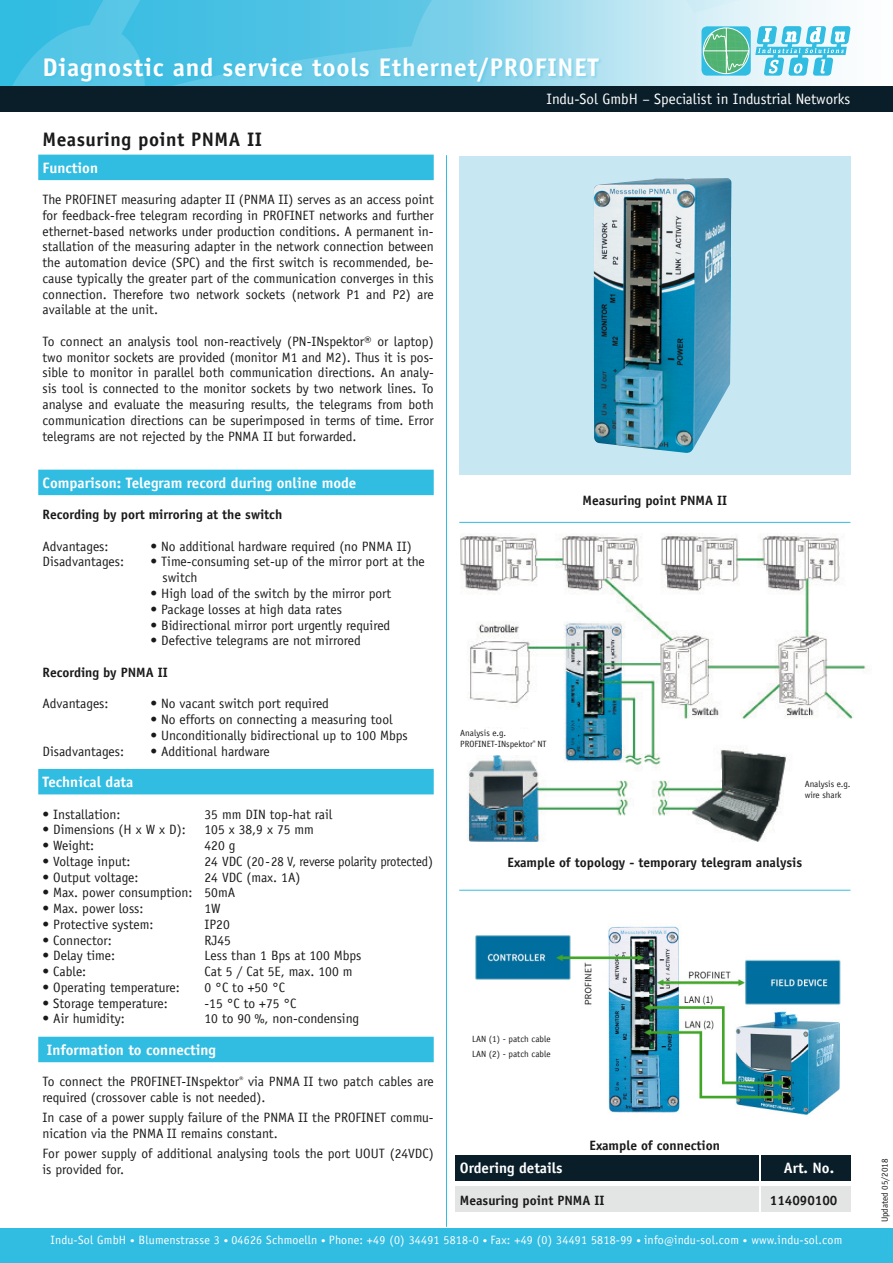
<style>
.page{position:relative;width:893px;height:1263px;background:#fff}
.page>*{position:absolute;margin:0;border:0;box-sizing:border-box;transform-origin:0 0}
.t1{font:700 25.5px "Officina Sans";letter-spacing:.03em;color:#fff}
.t2{font:700 19.5px "Officina Sans";letter-spacing:.025em;color:#1a1a1a}
.t3{font:700 15px "Officina Sans";color:#fff}
.t4{font:15px "Officina Sans";color:#fff}
.t5{font:13.5px/15.8px "Officina Sans";color:#1a1a1a}
.t6{font:700 13.5px "Officina Sans";color:#1a1a1a}
.t7{font:12px "Officina Sans";letter-spacing:.02em;color:#fff}
.t8{font:9px/10.8px "Officina Sans";color:#1a1a1a}
.s1{font-size:9px}
.s2{font-size:10.5px}
</style>
<div class="page">
<hr style="left:459px;top:522px;width:391px;height:1px;background:#31bce2">
<div style="left:459px;top:156px;width:391px;height:319px;background:#c7e8f2"></div>
<div style="left:455px;top:1155px;width:303px;height:26px;background:#0a1e29"></div>
<div style="left:761px;top:1155px;width:89px;height:26px;background:#0a1e29"></div>
<div style="left:455px;top:1186px;width:303px;height:26px;background:#e3e5e4"></div>
<div style="left:761px;top:1186px;width:89px;height:26px;background:#e3e5e4"></div>
<img style="left:593px;top:178px;width:138px;height:275px">
<div style="left:38px;top:155px;width:396px;height:25px;background:#31bce2"></div>
<div style="left:38px;top:470px;width:396px;height:25px;background:#31bce2"></div>
<div style="left:38px;top:769px;width:396px;height:25px;background:#31bce2"></div>
<div style="left:38px;top:1037px;width:396px;height:25px;background:#31bce2"></div>
<hr style="left:459px;top:890px;width:391px;height:1px;background:#31bce2">
<img style="left:460px;top:534px;width:408px;height:308px">
<img style="left:475px;top:926px;width:366px;height:189px">
<div style="left:805px;top:780px;width:79px;height:38px;background:#fff"></div>
<div style="left:460px;top:729px;width:95px;height:26px;background:#fff"></div>
<div style="left:472px;top:1035px;width:95px;height:36px;background:#fff"></div>
<svg style="left:0;top:0;width:831px;height:86px;background:#7dd1ea"></svg>
<div style="left:0;top:86px;width:893px;height:26px;background:#0a1e29"></div>
<svg style="left:701px;top:26px;width:50px;height:50px"></svg>
<svg style="left:755px;top:26px;width:96px;height:50px"></svg>
<svg style="left:703px;top:28px;width:46px;height:46px;background:#65c09d"></svg>
<div style="left:0;top:1228px;width:893px;height:35px;background:#31bce2"></div>
<hr style="left:446px;top:155px;width:1px;height:1072px;background:#31bce2">
<div style="left:44px;top:57px;width:559px;height:28px;background:#31bce2;opacity:.35"></div>
<h1 class="t1" style="left:43px;top:52px;width:558px">Diagnostic and service tools Ethernet/PROFINET</h1>
<h2 class="t2" style="left:43px;top:127px;width:221px">Measuring point PNMA II</h2>
<p class="t3" style="left:43px;top:158px;width:57px">Function</p>
<p class="t5" style="left:43px;top:192px;width:393px;text-align:justify">The PROFINET measuring adapter II (PNMA II) serves as an access point for feedback-free telegram recording in PROFINET networks and further ethernet-based networks under production conditions. A permanent in&shy;stallation of the measuring adapter in the network connection between the automation device (SPC) and the first switch is recommended, be&shy;cause typically the greater part of the communication converges in this connection. Therefore two network sockets (network P1 and P2) are available at the unit.</p>
<p class="t5" style="left:43px;top:334px;width:393px;text-align:justify">To connect an analysis tool non-reactively (PN-INspektor® or laptop) two monitor sockets are provided (monitor M1 and M2). Thus it is pos&shy;sible to monitor in parallel both communication directions. An analy&shy;sis tool is connected to the monitor sockets by two network lines. To analyse and evaluate the measuring results, the telegrams from both communication directions can be superimposed in terms of time. Error telegrams are not rejected by the PNMA II but forwarded.</p>
<p class="t3" style="left:43px;top:473px;width:315px">Comparison: Telegram record during online mode</p>
<p class="t6" style="left:43px;top:506px;width:241px">Recording by port mirroring at the switch</p>
<p class="t5" style="left:43px;top:538px;width:68px">Advantages:</p>
<p class="t5" style="left:151px;top:538px;width:263px">• No additional hardware required (no PNMA II)</p>
<p class="t5" style="left:43px;top:554px;width:83px">Disadvantages:</p>
<p class="t5" style="left:163px;top:554px;width:264px;text-indent:-12px">• Time-consuming set-up of the mirror port at the switch</p>
<p class="t5" style="left:151px;top:585px;width:242px">• High load of the switch by the mirror port</p>
<p class="t5" style="left:151px;top:601px;width:193px">• Package losses at high data rates</p>
<p class="t5" style="left:151px;top:617px;width:241px">• Bidirectional mirror port urgently required</p>
<p class="t5" style="left:151px;top:633px;width:212px">• Defective telegrams are not mirrored</p>
<p class="t6" style="left:43px;top:664px;width:127px">Recording by PNMA II</p>
<p class="t5" style="left:43px;top:696px;width:68px">Advantages:</p>
<p class="t5" style="left:151px;top:696px;width:180px">• No vacant switch port required</p>
<p class="t5" style="left:151px;top:712px;width:244px">• No efforts on connecting a measuring tool</p>
<p class="t5" style="left:151px;top:727px;width:259px">• Unconditionally bidirectional up to 100 Mbps</p>
<p class="t5" style="left:43px;top:743px;width:83px">Disadvantages:</p>
<p class="t5" style="left:151px;top:743px;width:121px">• Additional hardware</p>
<p class="t3" style="left:43px;top:772px;width:92px">Technical data</p>
<p class="t5" style="left:43px;top:806px;width:80px">• Installation:</p>
<p class="t5" style="left:205px;top:806px;width:129px">35 mm DIN top-hat rail</p>
<p class="t5" style="left:43px;top:822px;width:145px">• Dimensions (H x W x D):</p>
<p class="t5" style="left:205px;top:822px;width:111px">105 x 38,9 x 75 mm</p>
<p class="t5" style="left:43px;top:837px;width:53px">• Weight:</p>
<p class="t5" style="left:205px;top:837px;width:32px">420 g</p>
<p class="t5" style="left:43px;top:853px;width:90px">• Voltage input:</p>
<p class="t5" style="left:205px;top:853px;width:230px">24 VDC (20-28 V, reverse polarity protected)</p>
<p class="t5" style="left:43px;top:869px;width:97px">• Output voltage:</p>
<p class="t5" style="left:205px;top:869px;width:97px">24 VDC (max. 1A)</p>
<p class="t5" style="left:43px;top:885px;width:194px">• Max. power consumption: 50mA</p>
<p class="t5" style="left:43px;top:901px;width:102px">• Max. power loss:</p>
<p class="t5" style="left:205px;top:901px;width:18px">1W</p>
<p class="t5" style="left:43px;top:916px;width:112px">• Protective system:</p>
<p class="t5" style="left:205px;top:916px;width:27px">IP20</p>
<p class="t5" style="left:43px;top:932px;width:71px">• Connector:</p>
<p class="t5" style="left:205px;top:932px;width:28px">RJ45</p>
<p class="t5" style="left:43px;top:948px;width:74px">• Delay time:</p>
<p class="t5" style="left:205px;top:948px;width:159px">Less than 1 Bps at 100 Mbps</p>
<p class="t5" style="left:43px;top:964px;width:45px">• Cable:</p>
<p class="t5" style="left:205px;top:964px;width:149px">Cat 5 / Cat 5E, max. 100 m</p>
<p class="t5" style="left:43px;top:979px;width:139px">• Operating temperature:</p>
<p class="t5" style="left:205px;top:979px;width:82px">0 °C to +50 °C</p>
<p class="t5" style="left:43px;top:995px;width:127px">• Storage temperature:</p>
<p class="t5" style="left:205px;top:995px;width:93px">-15 °C to +75 °C</p>
<p class="t5" style="left:43px;top:1011px;width:84px">• Air humidity:</p>
<p class="t5" style="left:205px;top:1011px;width:156px">10 to 90 %, non-condensing</p>
<p class="t3" style="left:47px;top:1040px;width:171px">Information to connecting</p>
<p class="t5" style="left:43px;top:1074px;width:393px">To connect the PROFINET-INspektor<sup>®</sup> via PNMA II two patch cables are required (crossover cable is not needed).</p>
<p class="t5" style="left:43px;top:1110px;width:393px">In case of a power supply failure of the PNMA II the PROFINET commu&shy;nication via the PNMA II remains constant.</p>
<p class="t5" style="left:43px;top:1145px;width:393px">For power supply of additional analysing tools the port UOUT (24VDC) is provided for.</p>
<p class="t4" style="left:546px;top:90px;width:305px">Indu-Sol GmbH – Specialist in Industrial Networks</p>
<p class="t6" style="left:583px;top:491px;width:146px">Measuring point PNMA II</p>
<p class="t8" style="left:460px;top:728px;width:88px">Analysis e.g.<br>PROFINET-INspektor<sup>®</sup> NT</p>
<p class="t8" style="left:805px;top:779px;width:47px">Analysis e.g. wire shark</p>
<p class="t6" style="left:508px;top:854px;width:296px">Example of topology - temporary telegram analysis</p>
<p class="t8" style="left:472px;top:1031px;width:80px;line-height:15px">LAN (1) - patch cable<br>LAN (2) - patch cable</p>
<p class="t6" style="left:590px;top:1137px;width:132px">Example of connection</p>
<p class="t3" style="left:460px;top:1159px;width:104px">Ordering details</p>
<p class="t3" style="left:784px;top:1159px;width:52px">Art. No.</p>
<p class="t6" style="left:460px;top:1192px;width:146px">Measuring point PNMA II</p>
<p class="t6" style="left:770px;top:1192px;width:69px">114090100</p>
<p class="t7" style="left:51px;top:1233px;width:793px">Indu-Sol GmbH <span class="s1">•</span> Blumenstrasse 3 <span class="s1">•</span> 04626 Schmoelln <span class="s1">•</span> Phone: +49 (0) 34491 5818-0 <span class="s1">•</span> Fax: +49 (0) 34491 5818-99 <span class="s1">•</span> info<span class="s2">@</span>indu-sol.com <span class="s1">•</span> www.indu-sol.com</p>
<p class="t8" style="left:879px;top:1222px;width:65px;rotate:-90deg">Updated 05/2018</p>
</div>
